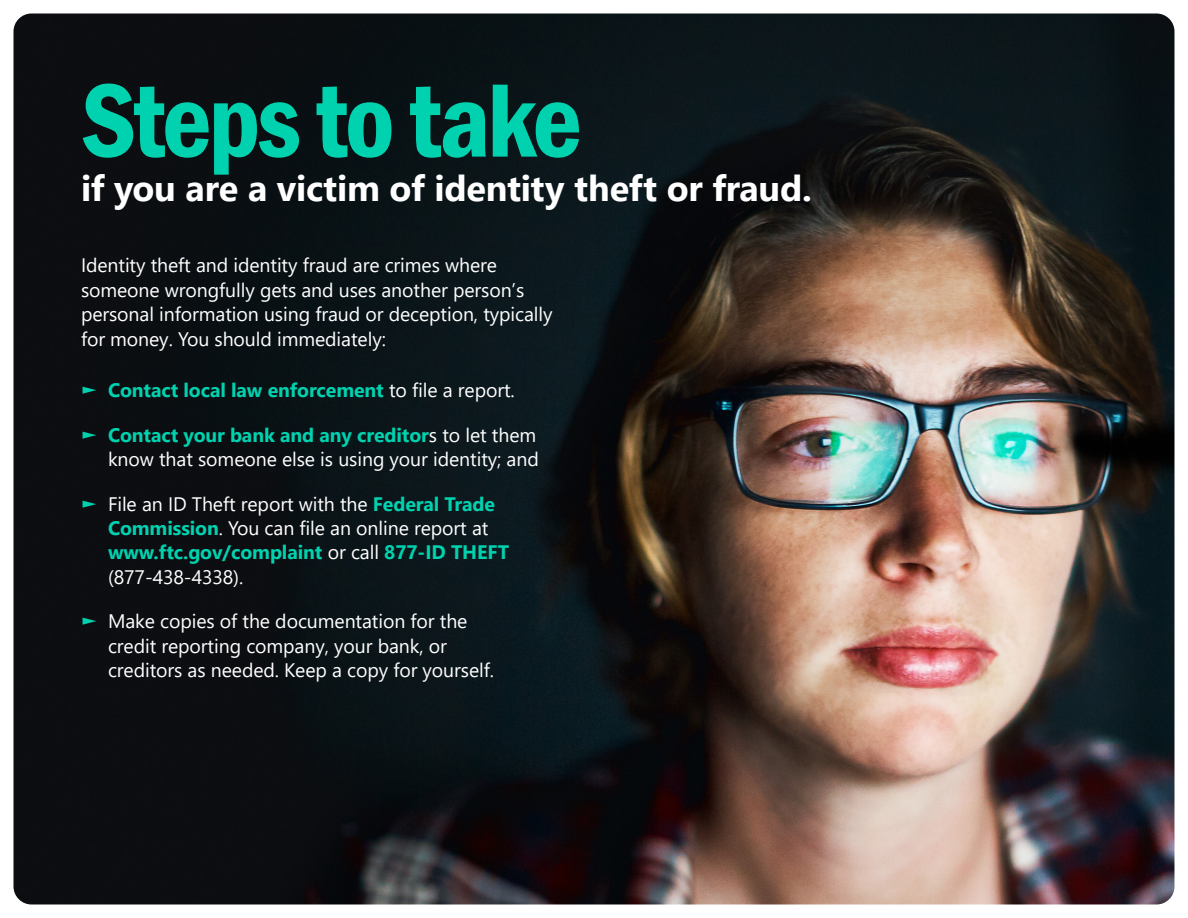
<style>
.page{position:relative;width:1188px;height:918px;background:#fff}
.page>*{position:absolute;margin:0;border:0;box-sizing:border-box;transform-origin:0 0}
.t1{font:600 condensed 108px "Franklin Gothic";letter-spacing:-.03em;color:#00d2af}
.t2{font:700 36px "Segoe UI";letter-spacing:-.01em;color:#fff}
.t3{font:19.5px/24.3px "Segoe UI";letter-spacing:-.005em;color:#fff}
.t4{font:700 19.5px "Segoe UI";letter-spacing:-.005em;color:#00d2af}
.s1{font-weight:400}
.s2{font-weight:400;color:#fff}
.s3{color:#00d2af}
.s4{font-weight:700;color:#00d2af}
</style>
<div class="page">
<img style="left:14px;top:14px;width:1160px;height:890px">
<p class="t1" style="left:81px;top:48px;width:503px">Steps to take</p>
<h3 class="t2" style="left:81px;top:154px;width:732px">if you are a victim of identity theft or fraud.</h3>
<p class="t3" style="left:81px;top:252px;width:473px">Identity theft and identity fraud are crimes where someone wrongfully gets and uses another person’s personal information using fraud or deception, typically for money. You should immediately:</p>
<p class="t4" style="left:81px;top:372px;width:435px"><span class="s1">►</span> Contact local law enforcement <span class="s2">to file a report.</span></p>
<p class="t3" style="left:81px;top:421px;width:459px;text-align:right"><span class="s3">►</span> <span class="s4">Contact your bank and any creditor</span>s to let them know that someone else is using your identity; and</p>
<p class="t3" style="left:108px;top:490px;width:403px;text-indent:-27px"><span class="s3">►</span> File an ID Theft report with the <span class="s4">Federal Trade Commission</span>. You can file an online report at <span class="s4">www.ftc.gov/complaint</span> or call <span class="s4">877-ID THEFT </span>(877-438-4338).</p>
<p class="t3" style="left:108px;top:608px;width:388px;text-indent:-27px"><span class="s3">►</span> Make copies of the documentation for the credit reporting company, your bank, or creditors as needed. Keep a copy for yourself.</p>
</div>
